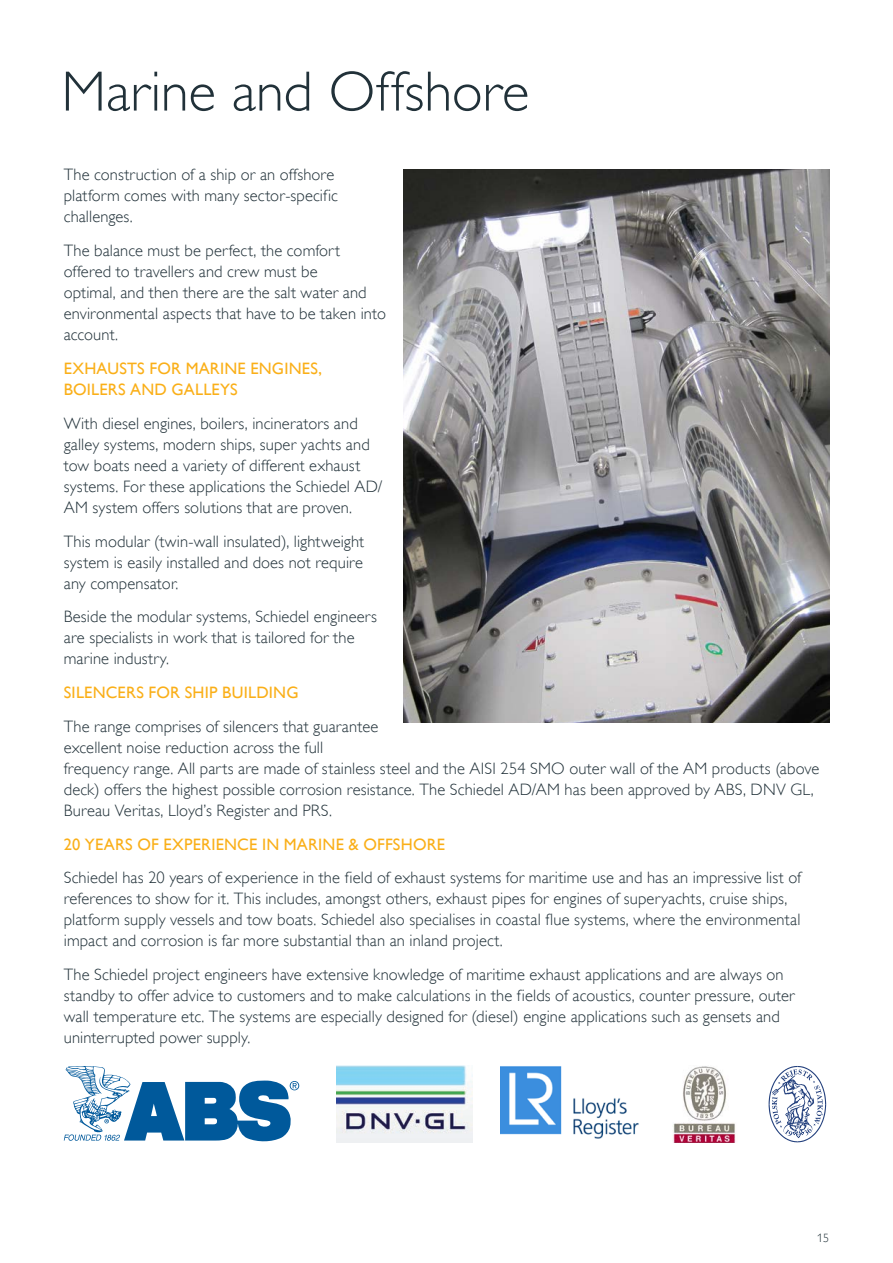
<style>
.page{position:relative;width:893px;height:1263px;background:#fff}
.page>*{position:absolute;margin:0;border:0;box-sizing:border-box;transform-origin:0 0}
.t1{font:300 57px "Gill Alt One";color:#213139}
.text{font:300 16.5px/21px "Gill Alt One";letter-spacing:.01em;color:#213139}
.text-2{font:16.5px/21px "Gill Alt One";letter-spacing:.01em;color:#faaf18}
.t2{font:300 12px "Gill Alt One";color:#213139}
</style>
<div class="page">
<img style="left:403px;top:169px;width:426px;height:554px">
<svg style="left:769px;top:1066px;width:57px;height:76px"></svg>
<svg style="left:64px;top:1066px;width:235px;height:76px"></svg>
<img style="left:336px;top:1066px;width:136px;height:76px">
<img style="left:673px;top:1066px;width:63px;height:76px">
<img style="left:500px;top:1066px;width:139px;height:73px">
<p class="t1" style="left:62px;top:58px;width:469px">Marine and Offshore</p>
<p class="text" style="left:64px;top:164px;width:276px">The construction of a ship or an offshore platform comes with many sector-specific challenges.</p>
<p class="text" style="left:64px;top:240px;width:324px">The balance must be perfect, the comfort offered to travellers and crew must be<br>optimal, and then there are the salt water and environmental aspects that have to be taken into account.</p>
<p class="text-2" style="left:64px;top:358px;width:260px">EXHAUSTS FOR MARINE ENGINES,<br>BOILERS AND GALLEYS</p>
<p class="text" style="left:64px;top:413px;width:320px">With diesel engines, boilers, incinerators and galley systems, modern ships, super yachts and tow boats need a variety of different exhaust systems. For these applications the Schiedel AD/ AM system offers solutions that are proven.</p>
<p class="text" style="left:64px;top:530px;width:302px;text-align:justify">This modular (twin-wall insulated), lightweight system is easily installed and does not require any compensator.</p>
<p class="text" style="left:64px;top:606px;width:315px">Beside the modular systems, Schiedel engineers are specialists in work that is tailored for the marine industry.</p>
<p class="text-2" style="left:64px;top:682px;width:236px">SILENCERS FOR SHIP BUILDING</p>
<p class="text" style="left:64px;top:716px;width:757px">The range comprises of silencers that guarantee<br>excellent noise reduction across the full<br>frequency range. All parts are made of stainless steel and the AISI 254 SMO outer wall of the AM products (above deck) offers the highest possible corrosion resistance. The Schiedel AD/AM has been approved by ABS, DNV GL, Bureau Veritas, Lloyd’s Register and PRS.</p>
<p class="text-2" style="left:64px;top:833px;width:383px">20 YEARS OF EXPERIENCE IN MARINE &amp; OFFSHORE</p>
<p class="text" style="left:64px;top:867px;width:739px">Schiedel has 20 years of experience in the field of exhaust systems for maritime use and has an impressive list of references to show for it. This includes, amongst others, exhaust pipes for engines of superyachts, cruise ships, platform supply vessels and tow boats. Schiedel also specialises in coastal flue systems, where the environmental impact and corrosion is far more substantial than an inland project.</p>
<p class="text" style="left:64px;top:964px;width:732px">The Schiedel project engineers have extensive knowledge of maritime exhaust applications and are always on standby to offer advice to customers and to make calculations in the fields of acoustics, counter pressure, outer wall temperature etc. The systems are especially designed for (diesel) engine applications such as gensets and uninterrupted power supply.</p>
<p class="t2" style="left:817px;top:1230px;width:13px">15</p>
</div>
